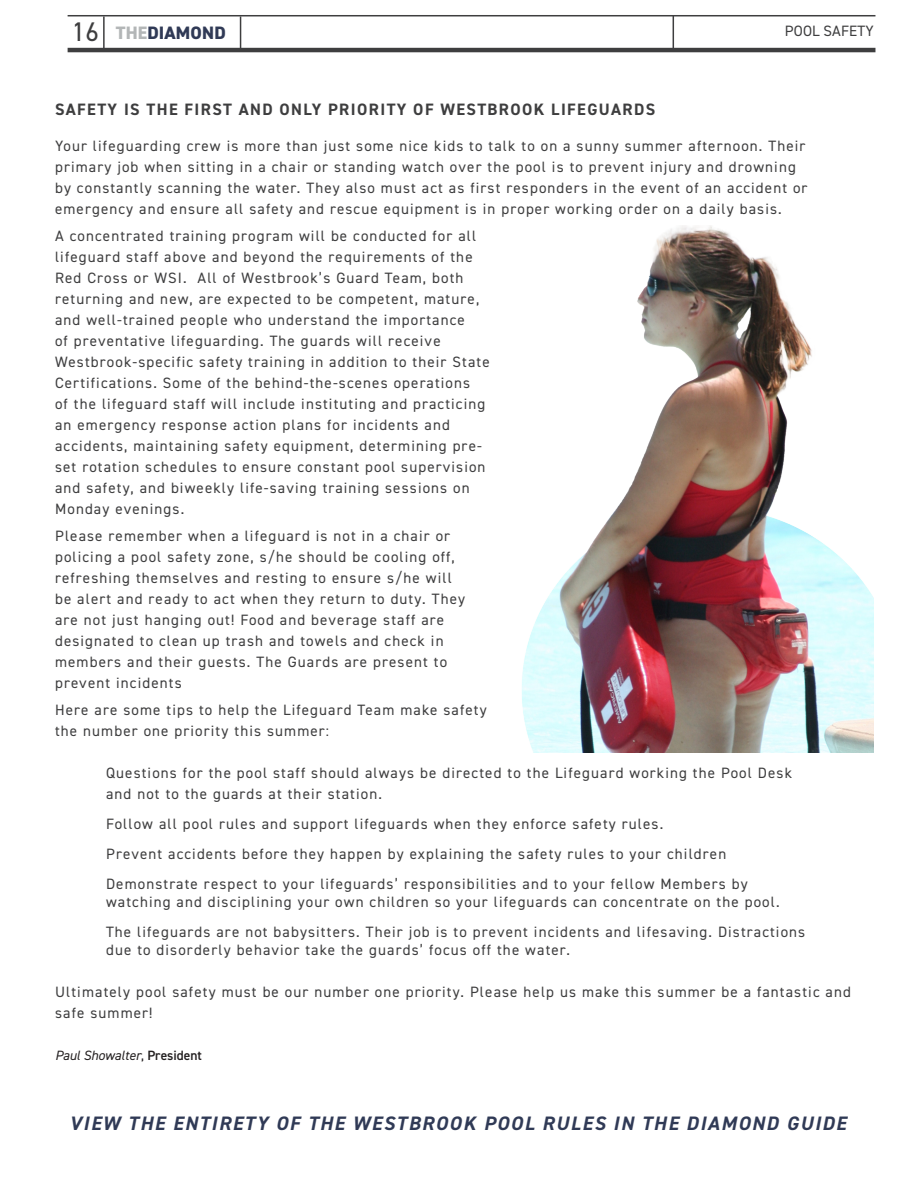
<style>
.page{position:relative;width:918px;height:1188px;background:#fff}
.page>*{position:absolute;margin:0;border:0;box-sizing:border-box;transform-origin:0 0}
.t1{font:italic 700 19.5px "DIN2014";letter-spacing:.085em;color:#303a56}
.t2{font:800 18px "DIN2014";letter-spacing:.01em;color:#303a56}
.t3{font:700 16.5px "DIN2014";letter-spacing:.085em;color:#3e3e3f}
.Right_top_page_title{font:15px/21px "DIN2014";letter-spacing:.075em;color:#3e3e3f}
.Right_top_page_title-2{font:15px "DIN2014";letter-spacing:.01em;color:#3e3e3f}
.t4{font:italic 13.5px "DIN2014";color:#231f20}
.s1{font-weight:400;font-size:27px;color:#3e3e3f}
.s2{color:#b3b6b7}
.s3{font-style:normal}
.s4{font-weight:600;font-style:normal}
</style>
<div class="page">
<hr style="left:68px;top:15px;width:807px;height:1px;background:#3e3e3f">
<hr style="left:103px;top:16px;width:2px;height:34px;background:#3e3e3f">
<hr style="left:240px;top:16px;width:1px;height:34px;background:#3e3e3f">
<hr style="left:68px;top:48px;width:807px;height:4px;background:#3e3e3f">
<hr style="left:673px;top:15px;width:1px;height:34px;background:#3e3e3f">
<img style="left:522px;top:225px;width:352px;height:528px">
<p class="t2" style="left:72px;top:21px;width:155px"><span class="s1">16</span> <span class="s2">THE</span>DIAMOND</p>
<p class="Right_top_page_title-2" style="left:785px;top:22px;width:90px">POOL SAFETY</p>
<p class="t3" style="left:55px;top:98px;width:602px">SAFETY IS THE FIRST AND ONLY PRIORITY OF WESTBROOK LIFEGUARDS</p>
<p class="Right_top_page_title" style="left:55px;top:135px;width:754px">Your lifeguarding crew is more than just some nice kids to talk to on a sunny summer afternoon. Their primary job when sitting in a chair or standing watch over the pool is to prevent injury and drowning by constantly scanning the water. They also must act as first responders in the event of an accident or emergency and ensure all safety and rescue equipment is in proper working order on a daily basis.</p>
<p class="Right_top_page_title" style="left:55px;top:225px;width:436px">A concentrated training program will be conducted for all lifeguard staff above and beyond the requirements of the Red Cross or WSI. All of Westbrook’s Guard Team, both returning and new, are expected to be competent, mature, and well-trained people who understand the importance<br>of preventative lifeguarding. The guards will receive Westbrook-specific safety training in addition to their State Certifications. Some of the behind-the-scenes operations<br>of the lifeguard staff will include instituting and practicing an emergency response action plans for incidents and accidents, maintaining safety equipment, determining pre&shy;set rotation schedules to ensure constant pool supervision and safety, and biweekly life-saving training sessions on Monday evenings.</p>
<p class="Right_top_page_title" style="left:55px;top:525px;width:411px">Please remember when a lifeguard is not in a chair or policing a pool safety zone, s/he should be cooling off, refreshing themselves and resting to ensure s/he will be alert and ready to act when they return to duty. They are not just hanging out! Food and beverage staff are designated to clean up trash and towels and check in members and their guests. The Guards are present to prevent incidents</p>
<p class="Right_top_page_title" style="left:55px;top:699px;width:433px">Here are some tips to help the Lifeguard Team make safety the number one priority this summer:</p>
<p class="Right_top_page_title" style="left:106px;top:762px;width:687px">Questions for the pool staff should always be directed to the Lifeguard working the Pool Desk and not to the guards at their station.</p>
<p class="Right_top_page_title" style="left:106px;top:813px;width:559px">Follow all pool rules and support lifeguards when they enforce safety rules.</p>
<p class="Right_top_page_title" style="left:106px;top:843px;width:622px">Prevent accidents before they happen by explaining the safety rules to your children</p>
<p class="Right_top_page_title" style="left:106px;top:874px;width:675px;line-height:18px">Demonstrate respect to your lifeguards’ responsibilities and to your fellow Members by watching and disciplining your own children so your lifeguards can concentrate on the pool.</p>
<p class="Right_top_page_title" style="left:106px;top:922px;width:701px;line-height:18px">The lifeguards are not babysitters. Their job is to prevent incidents and lifesaving. Distractions due to disorderly behavior take the guards’ focus off the water.</p>
<p class="Right_top_page_title" style="left:55px;top:981px;width:797px">Ultimately pool safety must be our number one priority. Please help us make this summer be a fantastic and</p>
<p class="Right_top_page_title" style="left:55px;top:1002px;width:99px">safe summer!</p>
<p class="t4" style="left:55px;top:1047px;width:148px">Paul Showalter<span class="s3">,</span> <span class="s4">President</span></p>
<p class="t1" style="left:70px;top:1110px;width:778px">VIEW THE ENTIRETY OF THE WESTBROOK POOL RULES IN THE DIAMOND GUIDE</p>
</div>
